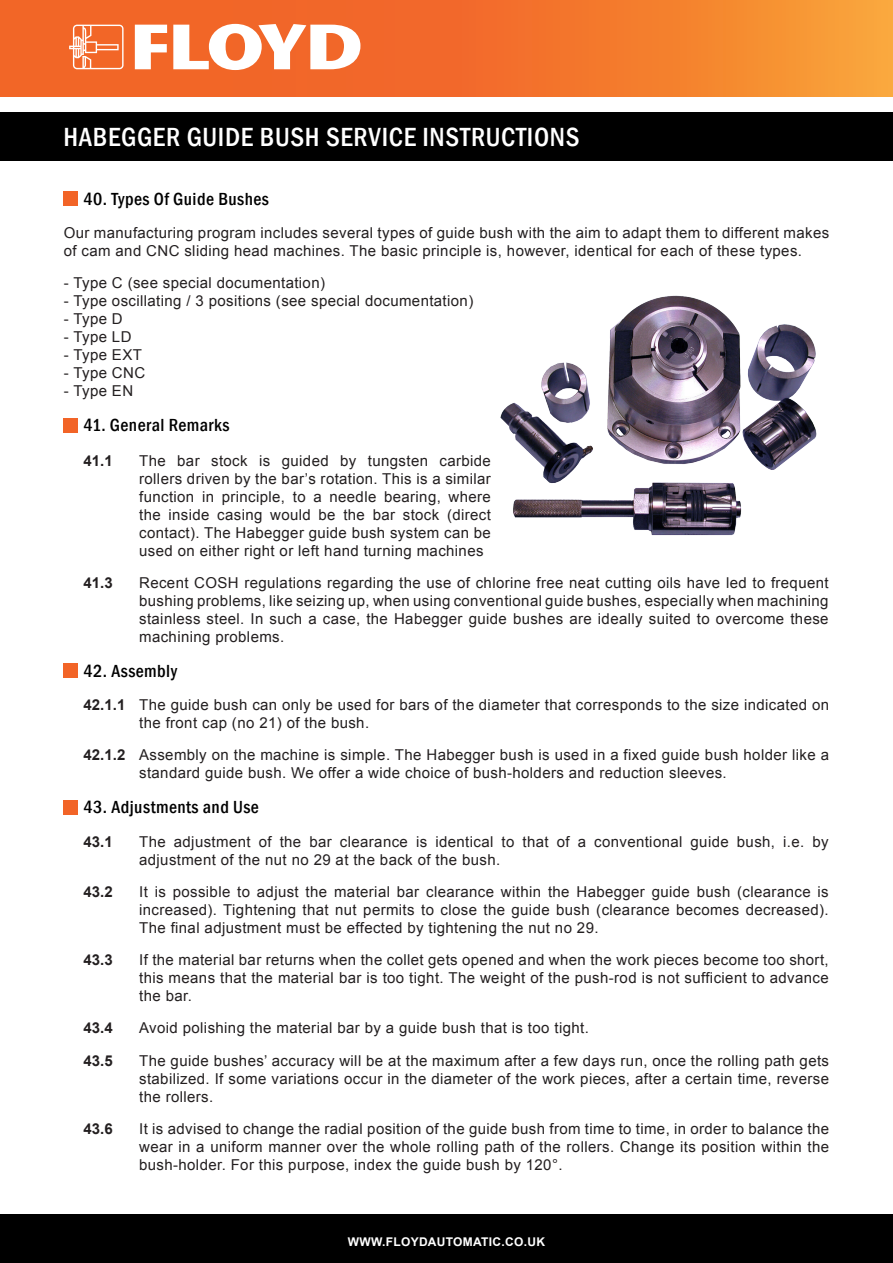
<style>
.page{position:relative;width:893px;height:1263px;background:#fff}
.page>*{position:absolute;margin:0;border:0;box-sizing:border-box;transform-origin:0 0}
.t1{font:500 condensed 27px "Franklin Gothic";letter-spacing:.025em;color:#fff}
.t2{font:500 condensed 18px "Franklin Gothic";letter-spacing:.025em;color:#000}
.t3{font:15px/18px "Arial";letter-spacing:.025em;color:#231f20;text-align:justify}
.t4{font:700 15px "Arial";color:#231f20}
.t5{font:700 12px "Arial";letter-spacing:.025em;color:#fff}
</style>
<div class="page">
<div style="left:0;top:1214px;width:893px;height:49px;background:#000"></div>
<div style="left:0;top:112px;width:893px;height:48px;background:#000"></div>
<svg style="left:0;top:0;width:893px;height:97px;background:#f3772d"></svg>
<svg style="left:135px;top:25px;width:32px;height:44px"></svg>
<svg style="left:173px;top:24px;width:187px;height:46px"></svg>
<svg style="left:69px;top:25px;width:55px;height:44px;background:#f58b5c"></svg>
<div style="left:63px;top:191px;width:15px;height:15px;background:#f26427"></div>
<div style="left:63px;top:418px;width:15px;height:14px;background:#f26427"></div>
<div style="left:63px;top:663px;width:15px;height:15px;background:#f26427"></div>
<div style="left:63px;top:800px;width:15px;height:14px;background:#f26427"></div>
<img style="left:500px;top:295px;width:317px;height:241px">
<p class="t1" style="left:63px;top:119px;width:518px">HABEGGER GUIDE BUSH SERVICE INSTRUCTIONS</p>
<p class="t2" style="left:84px;top:187px;width:187px">40. Types Of Guide Bushes</p>
<p class="t3" style="left:64px;top:224px;width:767px">Our manufacturing program includes several types of guide bush with the aim to adapt them to different makes of cam and CNC sliding head machines. The basic principle is, however, identical for each of these types.</p>
<p class="t3" style="left:64px;top:274px;width:263px">- Type C (see special documentation)</p>
<p class="t3" style="left:64px;top:292px;width:411px">- Type oscillating / 3 positions (see special documentation)</p>
<p class="t3" style="left:64px;top:310px;width:61px">- Type D</p>
<p class="t3" style="left:64px;top:328px;width:69px">- Type LD</p>
<p class="t3" style="left:64px;top:346px;width:80px">- Type EXT</p>
<p class="t3" style="left:64px;top:364px;width:83px">- Type CNC</p>
<p class="t3" style="left:64px;top:382px;width:71px">- Type EN</p>
<p class="t2" style="left:84px;top:414px;width:147px">41. General Remarks</p>
<p class="t4" style="left:84px;top:451px;width:31px">41.1</p>
<p class="t4" style="left:84px;top:573px;width:31px">41.3</p>
<p class="t3" style="left:139px;top:452px;width:353px">The bar stock is guided by tungsten carbide rollers driven by the bar’s rotation. This is a similar function in principle, to a needle bearing, where the inside casing would be the bar stock (direct contact). The Habegger guide bush system can be used on either right or left hand turning machines</p>
<p class="t3" style="left:139px;top:574px;width:691px">Recent COSH regulations regarding the use of chlorine free neat cutting oils have led to frequent bushing problems, like seizing up, when using conventional guide bushes, especially when machining stainless steel. In such a case, the Habegger guide bushes are ideally suited to overcome these machining problems.</p>
<p class="t2" style="left:84px;top:659px;width:95px">42. Assembly</p>
<p class="t4" style="left:84px;top:695px;width:43px">42.1.1</p>
<p class="t4" style="left:84px;top:745px;width:43px">42.1.2</p>
<p class="t3" style="left:139px;top:696px;width:691px">The guide bush can only be used for bars of the diameter that corresponds to the size indicated on the front cap (no 21) of the bush.</p>
<p class="t3" style="left:139px;top:746px;width:691px">Assembly on the machine is simple. The Habegger bush is used in a fixed guide bush holder like a standard guide bush. We offer a wide choice of bush-holders and reduction sleeves.</p>
<p class="t2" style="left:84px;top:795px;width:177px">43. Adjustments and Use</p>
<p class="t4" style="left:84px;top:831px;width:31px">43.1</p>
<p class="t4" style="left:84px;top:881px;width:31px">43.2</p>
<p class="t4" style="left:84px;top:950px;width:31px">43.3</p>
<p class="t4" style="left:84px;top:1018px;width:31px">43.4</p>
<p class="t4" style="left:84px;top:1050px;width:31px">43.5</p>
<p class="t4" style="left:84px;top:1119px;width:31px">43.6</p>
<p class="t3" style="left:139px;top:832px;width:691px">The adjustment of the bar clearance is identical to that of a conventional guide bush, i.e. by adjustment of the nut no 29 at the back of the bush.</p>
<p class="t3" style="left:139px;top:883px;width:691px">It is possible to adjust the material bar clearance within the Habegger guide bush (clearance is increased). Tightening that nut permits to close the guide bush (clearance becomes decreased).<br>The final adjustment must be effected by tightening the nut no 29.</p>
<p class="t3" style="left:139px;top:951px;width:691px">If the material bar returns when the collet gets opened and when the work pieces become too short, this means that the material bar is too tight. The weight of the push-rod is not sufficient to advance the bar.</p>
<p class="t3" style="left:139px;top:1019px;width:451px">Avoid polishing the material bar by a guide bush that is too tight.</p>
<p class="t3" style="left:139px;top:1052px;width:691px">The guide bushes’ accuracy will be at the maximum after a few days run, once the rolling path gets stabilized. If some variations occur in the diameter of the work pieces, after a certain time, reverse the rollers.</p>
<p class="t3" style="left:139px;top:1120px;width:691px">It is advised to change the radial position of the guide bush from time to time, in order to balance the wear in a uniform manner over the whole rolling path of the rollers. Change its position within the bush-holder. For this purpose, index the guide bush by 120°.</p>
<p class="t5" style="left:348px;top:1234px;width:199px">WWW.FLOYDAUTOMATIC.CO.UK</p>
</div>
